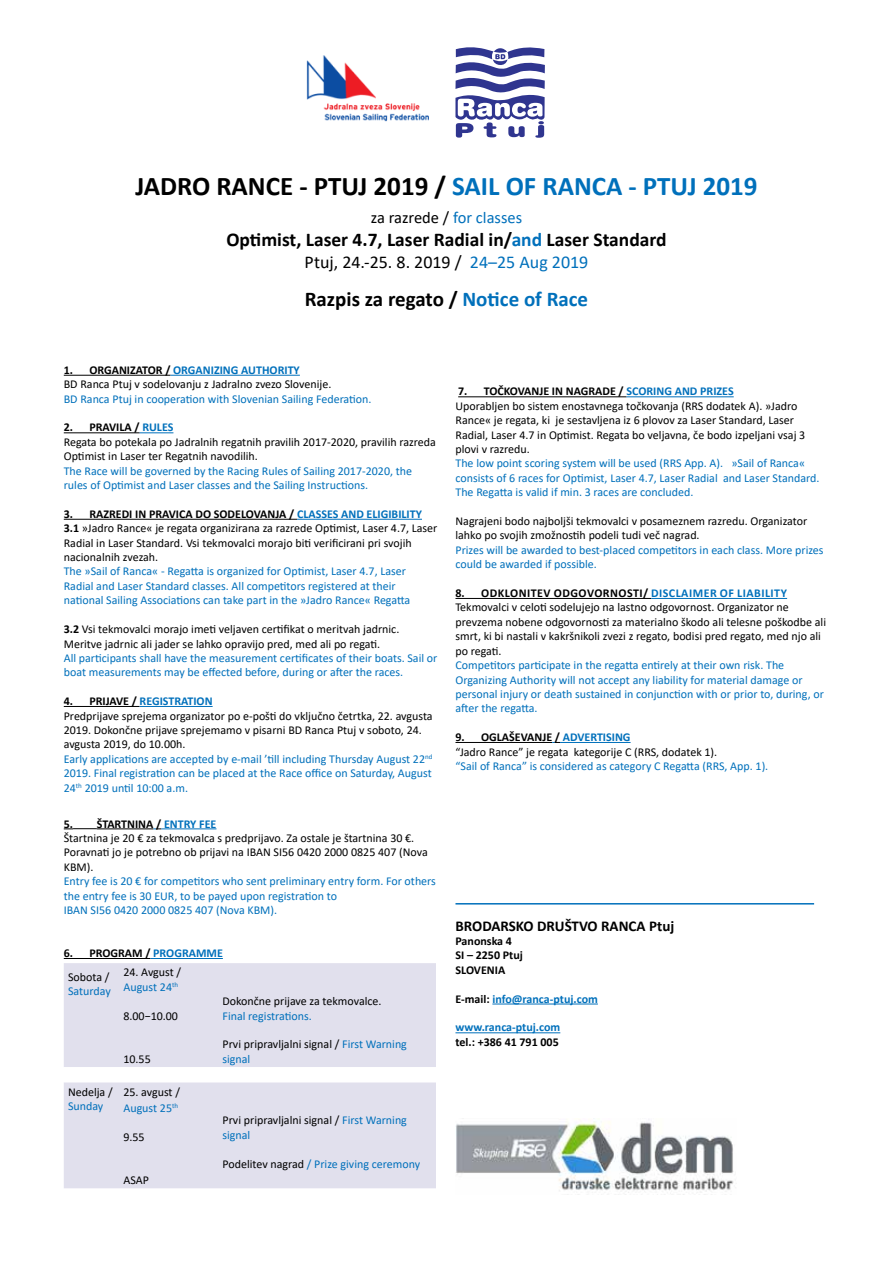
<style>
.page{position:relative;width:893px;height:1263px;background:#fff}
.page>*{position:absolute;margin:0;border:0;box-sizing:border-box;transform-origin:0 0}
.t1{font:700 27px "Calibri";color:#000}
.t2{font:700 21px "Calibri";color:#000}
.t3{font:700 19.5px "Calibri";color:#000}
.t4{font:18px "Calibri";color:#000}
.t5{font:16.5px "Calibri";color:#000}
.t6{font:700 15px "Calibri";color:#000}
.t7{font:12px/14.4px "Calibri";color:#0070bb}
.t8{font:12px/14.4px "Calibri";color:#000}
.t9{font:700 12px/23.7px "Calibri";color:#0070bb}
.t10{font:700 12px/14.4px "Calibri";color:#000}
.s1{color:#0070bb}
.s2{font-weight:700}
.s3{font-weight:700;color:#0070bb}
.s4{font-weight:700;color:#000}
.s5{color:#000}
.s6{font-weight:400;color:#000}
</style>
<div class="page">
<img style="left:306px;top:55px;width:123px;height:67px">
<svg style="left:455px;top:47px;width:90px;height:91px"></svg>
<hr style="left:64px;top:375px;width:106px;height:1px;background:#000">
<hr style="left:170px;top:375px;width:130px;height:1px;background:#0070bb">
<hr style="left:64px;top:432px;width:76px;height:1px;background:#000">
<hr style="left:140px;top:432px;width:33px;height:1px;background:#0070bb">
<hr style="left:64px;top:519px;width:233px;height:1px;background:#000">
<hr style="left:297px;top:519px;width:125px;height:1px;background:#0070bb">
<hr style="left:64px;top:706px;width:76px;height:1px;background:#000">
<hr style="left:140px;top:706px;width:73px;height:1px;background:#0070bb">
<svg style="left:64px;top:828px;width:33px;height:1px"></svg>
<hr style="left:97px;top:828px;width:56px;height:1px;background:#000">
<hr style="left:161px;top:828px;width:55px;height:1px;background:#0070bb">
<hr style="left:64px;top:958px;width:87px;height:1px;background:#000">
<hr style="left:151px;top:958px;width:72px;height:1px;background:#0070bb">
<div style="left:64px;top:963px;width:372px;height:225px;background:#e1e0ed"></div>
<svg style="left:64px;top:1067px;width:372px;height:15px"></svg>
<hr style="left:458px;top:396px;width:168px;height:1px;background:#000">
<hr style="left:626px;top:396px;width:108px;height:1px;background:#0070bb">
<hr style="left:455px;top:598px;width:196px;height:1px;background:#000">
<hr style="left:651px;top:598px;width:136px;height:1px;background:#0070bb">
<hr style="left:455px;top:742px;width:97px;height:1px;background:#000">
<hr style="left:560px;top:742px;width:71px;height:1px;background:#0070bb">
<hr style="left:492px;top:1003px;width:106px;height:1px;background:#0070bb">
<hr style="left:455px;top:1032px;width:105px;height:1px;background:#0070bb">
<hr style="left:455px;top:903px;width:359px;height:1px;background:#0070bb">
<img style="left:456px;top:1121px;width:278px;height:72px">
<h1 class="t1" style="left:135px;top:167px;width:624px">JADRO RANCE - PTUJ 2019 / <span class="s1">SAIL OF RANCA - PTUJ 2019</span></h1>
<h3 class="t5" style="left:371px;top:206px;width:153px">za razrede / <span class="s1">for classes</span></h3>
<h3 class="t3" style="left:226px;top:226px;width:442px">Optimist, Laser 4.7, Laser Radial in/<span class="s1">and</span> Laser Standard</h3>
<h3 class="t4" style="left:305px;top:249px;width:285px">Ptuj, 24.-25. 8. 2019 / <span class="s1">24–25 Aug 2019</span></h3>
<h2 class="t2" style="left:305px;top:284px;width:285px">Razpis za regato / <span class="s1">Notice of Race</span></h2>
<p class="t8" style="left:64px;top:362px;width:269px;text-align:center"><span class="s2">ORGANIZATOR /</span> <span class="s3">ORGANIZING AUTHORITY<br></span>BD Ranca Ptuj v sodelovanju z Jadralno zvezo Slovenije.</p>
<p class="t7" style="left:64px;top:391px;width:309px">BD Ranca Ptuj in cooperation with Slovenian Sailing Federation.</p>
<p class="t10" style="left:64px;top:420px;width:11px">2.</p>
<p class="t10" style="left:64px;top:362px;width:11px">1.</p>
<p class="t8" style="left:64px;top:420px;width:374px;text-indent:26px"><span class="s2">PRAVILA /</span> <span class="s3">RULES<br></span>Regata bo potekala po Jadralnih regatnih pravilih 2017-2020, pravilih razreda<br>Optimist in Laser ter Regatnih navodilih.</p>
<p class="t7" style="left:64px;top:463px;width:350px">The Race will be governed by the Racing Rules of Sailing 2017-2020, the rules of Optimist and Laser classes and the Sailing Instructions.</p>
<p class="t10" style="left:64px;top:506px;width:11px">3.</p>
<p class="t8" style="left:64px;top:506px;width:375px;text-indent:26px"><span class="s2">RAZREDI IN PRAVICA DO SODELOVANJA /</span> <span class="s3">CLASSES AND ELIGIBILITY </span><span class="s2">3.1</span> »Jadro Rance« je regata organizirana za razrede Optimist, Laser 4.7, Laser Radial in Laser Standard. Vsi tekmovalci morajo biti verificirani pri svojih nacionalnih zvezah.</p>
<p class="t7" style="left:64px;top:564px;width:348px">The »Sail of Ranca« - Regatta is organized for Optimist, Laser 4.7, Laser<br>Radial and Laser Standard classes. All competitors registered at their national Sailing Associations can take part in the »Jadro Rance« Regatta</p>
<p class="t8" style="left:64px;top:622px;width:337px"><span class="s2">3.2</span> Vsi tekmovalci morajo imeti veljaven certifikat o meritvah jadrnic.<br>Meritve jadrnic ali jader se lahko opravijo pred, med ali po regati.</p>
<p class="t7" style="left:64px;top:650px;width:375px">All participants shall have the measurement certificates of their boats. Sail or boat measurements may be effected before, during or after the races.</p>
<p class="t10" style="left:64px;top:694px;width:11px">4.</p>
<p class="t7" style="left:64px;top:694px;width:370px;text-indent:26px"><span class="s4">PRIJAVE /</span> <span class="s2">REGISTRATION<br></span><span class="s5">Predprijave sprejema organizator po e-pošti do vključno četrtka, 22. avgusta 2019. Dokončne prijave sprejemamo v pisarni BD Ranca Ptuj v soboto, 24. avgusta 2019, do 10.00h.<br></span>Early applications are accepted by e-mail ’till including Thursday August 22<sup>nd </sup>2019. Final registration can be placed at the Race office on Saturday, August 24<sup>th</sup> 2019 until 10:00 a.m.</p>
<p class="t10" style="left:64px;top:816px;width:11px">5.</p>
<p class="t8" style="left:64px;top:816px;width:365px;text-indent:33px"><span class="s2">ŠTARTNINA /</span> <span class="s3">ENTRY FEE<br></span>Štartnina je 20 € za tekmovalca s predprijavo. Za ostale je štartnina 30 €.<br>Poravnati jo je potrebno ob prijavi na IBAN SI56 0420 2000 0825 407 (Nova KBM).</p>
<p class="t7" style="left:64px;top:874px;width:374px">Entry fee is 20 € for competitors who sent preliminary entry form. For others the entry fee is 30 EUR, to be payed upon registration to<br>IBAN SI56 0420 2000 0825 407 (Nova KBM).</p>
<p class="t10" style="left:64px;top:946px;width:11px">6.</p>
<p class="t9" style="left:68px;top:941px;width:156px;text-indent:21px"><span class="s5">PROGRAM /</span> PROGRAMME<br><span class="s6">Sobota /</span></p>
<p class="t7" style="left:68px;top:984px;width:44px">Saturday</p>
<p class="t8" style="left:123px;top:965px;width:59px">24. Avgust /<br><span class="s1">August 24</span><sup>th</sup></p>
<p class="t8" style="left:123px;top:1008px;width:56px">8.00−10.00</p>
<p class="t8" style="left:123px;top:1051px;width:29px">10.55</p>
<p class="t8" style="left:222px;top:994px;width:161px">Dokončne prijave za tekmovalce.</p>
<p class="t7" style="left:222px;top:1008px;width:91px">Final registrations.</p>
<p class="t8" style="left:222px;top:1037px;width:186px">Prvi pripravljalni signal / <span class="s1">First Warning signal</span></p>
<p class="t8" style="left:68px;top:1084px;width:46px">Nedelja /</p>
<p class="t7" style="left:68px;top:1098px;width:37px">Sunday</p>
<p class="t8" style="left:123px;top:1083px;width:58px;line-height:16.5px">25. avgust /<br><span class="s1">August 25</span><sup>th</sup></p>
<p class="t8" style="left:123px;top:1129px;width:23px">9.55</p>
<p class="t8" style="left:123px;top:1172px;width:27px">ASAP</p>
<p class="t8" style="left:222px;top:1113px;width:186px">Prvi pripravljalni signal / <span class="s1">First Warning signal</span></p>
<p class="t7" style="left:222px;top:1156px;width:199px"><span class="s5">Podelitev nagrad</span> / Prize giving ceremony</p>
<p class="t8" style="left:455px;top:384px;width:351px;text-indent:28px"><span class="s2">TOČKOVANJE IN NAGRADE /</span> <span class="s3">SCORING AND PRIZES<br></span>Uporabljen bo sistem enostavnega točkovanja (RRS dodatek A). »Jadro Rance« je regata, ki je sestavljena iz 6 plovov za Laser Standard, Laser Radial, Laser 4.7 in Optimist. Regata bo veljavna, če bodo izpeljani vsaj 3 plovi v razredu.</p>
<p class="t7" style="left:455px;top:456px;width:365px">The low point scoring system will be used (RRS App. A). »Sail of Ranca« consists of 6 races for Optimist, Laser 4.7, Laser Radial and Laser Standard.<br>The Regatta is valid if min. 3 races are concluded.</p>
<p class="t8" style="left:455px;top:514px;width:353px">Nagrajeni bodo najboljši tekmovalci v posameznem razredu. Organizator lahko po svojih zmožnostih podeli tudi več nagrad.</p>
<p class="t7" style="left:455px;top:542px;width:370px">Prizes will be awarded to best-placed competitors in each class. More prizes could be awarded if possible.</p>
<p class="t10" style="left:455px;top:586px;width:11px">8.</p>
<p class="t10" style="left:481px;top:586px;width:17px">Odklonitev</p>
<p class="t10" style="left:554px;top:586px;width:9px">odgovornosti</p>
<p class="t9" style="left:643px;top:581px;width:24px"><span class="s5">/</span> Disclaimer</p>
<p class="t9" style="left:720px;top:581px;width:24px">of liability</p>
<p class="t8" style="left:455px;top:600px;width:372px">Tekmovalci v celoti sodelujejo na lastno odgovornost. Organizator ne prevzema nobene odgovornosti za materialno škodo ali telesne poškodbe ali smrt, ki bi nastali v kakršnikoli zvezi z regato, bodisi pred regato, med njo ali po regati.</p>
<p class="t7" style="left:455px;top:658px;width:370px">Competitors participate in the regatta entirely at their own risk. The Organizing Authority will not accept any liability for material damage or personal injury or death sustained in conjunction with or prior to, during, or after the regatta.</p>
<p class="t10" style="left:455px;top:730px;width:11px">9.</p>
<p class="t10" style="left:458px;top:384px;width:11px">7.</p>
<p class="t8" style="left:455px;top:730px;width:263px;text-indent:26px"><span class="s2">OGLAŠEVANJE /</span> <span class="s3">ADVERTISING<br></span>“Jadro Rance” je regata kategorije C (RRS, dodatek 1).</p>
<p class="t7" style="left:455px;top:758px;width:314px">“Sail of Ranca” is considered as category C Regatta (RRS, App. 1).</p>
<p class="t6" style="left:455px;top:915px;width:220px">BRODARSKO DRUŠTVO RANCA Ptuj</p>
<p class="t10" style="left:455px;top:934px;width:69px">Panonska 4<br>SI – 2250 Ptuj<br>SLOVENIA</p>
<p class="t9" style="left:455px;top:987px;width:144px"><span class="s5">E-mail:</span> info@ranca-ptuj.com</p>
<p class="t9" style="left:455px;top:1015px;width:106px">www.ranca-ptuj.com</p>
<p class="t10" style="left:455px;top:1034px;width:105px">tel.: +386 41 791 005</p>
</div>
